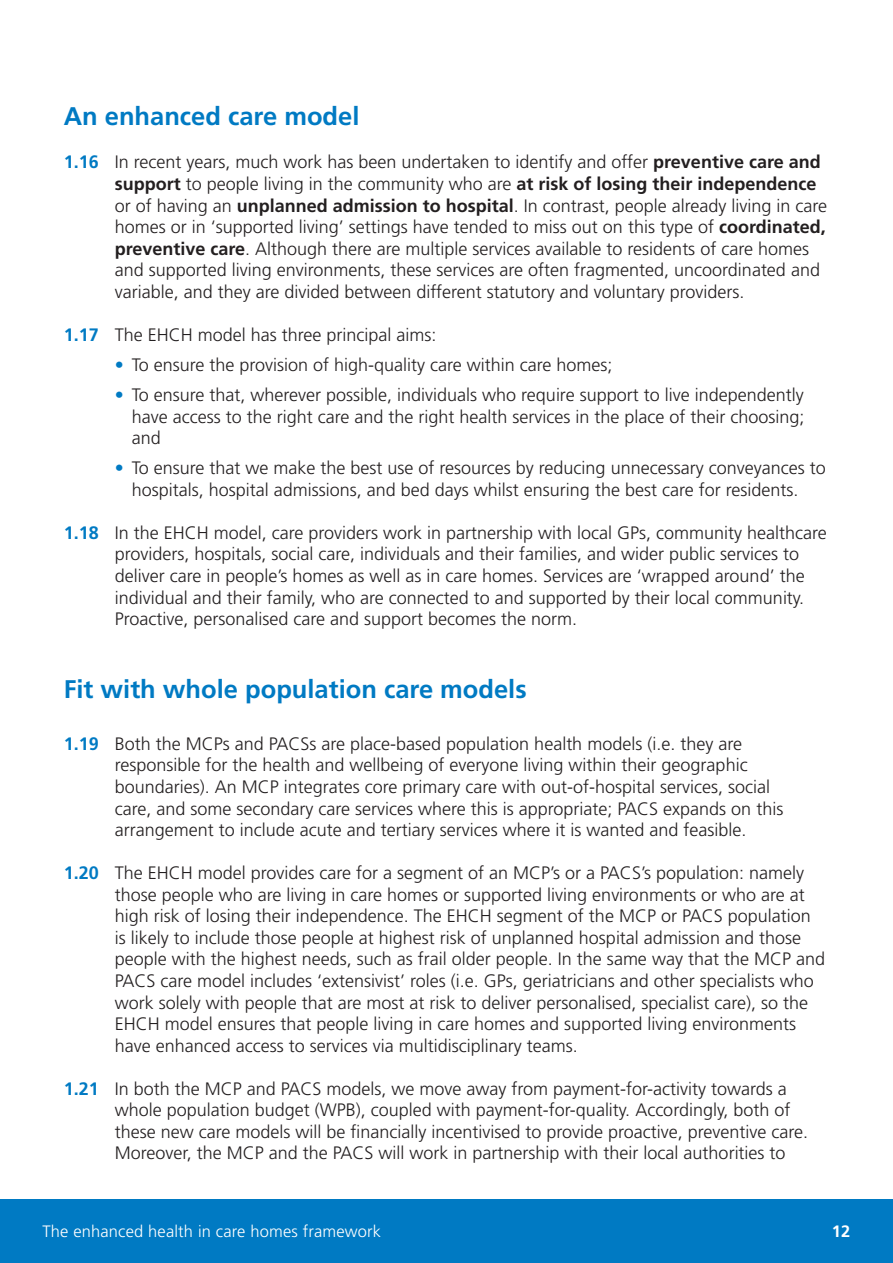
<style>
.page{position:relative;width:893px;height:1263px;background:#fff}
.page>*{position:absolute;margin:0;border:0;box-sizing:border-box;transform-origin:0 0}
.t1{font:700 25.5px "Frutiger";color:#007ac3}
.t2{font:300 18px/21.6px "Frutiger";color:#231f20}
.t3{font:300 16.5px "Frutiger";letter-spacing:.01em;color:#fff}
.t4{font:700 16.5px "Frutiger";color:#fff}
.s1{font-weight:700;color:#007ac3}
.s2{font-weight:700}
.s3{color:#007ac3}
</style>
<div class="page">
<div style="left:0;top:1199px;width:893px;height:64px;background:#007ac3"></div>
<p class="t1" style="left:64px;top:102px;width:297px">An enhanced care model</p>
<p class="t2" style="left:115px;top:152px;width:714px;text-indent:-51px"><span class="s1">1.16</span> In recent years, much work has been undertaken to identify and offer <span class="s2">preventive care and support</span> to people living in the community who are <span class="s2">at risk of losing their independence </span>or of having an <span class="s2">unplanned admission to hospital</span>. In contrast, people already living in care homes or in ‘supported living’ settings have tended to miss out on this type of <span class="s2">coordinated, preventive care</span>. Although there are multiple services available to residents of care homes and supported living environments, these services are often fragmented, uncoordinated and variable, and they are divided between different statutory and voluntary providers.</p>
<p class="t2" style="left:64px;top:324px;width:374px"><span class="s1">1.17</span> The EHCH model has three principal aims:</p>
<p class="t2" style="left:115px;top:354px;width:499px"><span class="s3">•</span> To ensure the provision of high-quality care within care homes;</p>
<p class="t2" style="left:132px;top:384px;width:674px;text-align:justify;text-indent:-17px"><span class="s3">•</span> To ensure that, wherever possible, individuals who require support to live independently have access to the right care and the right health services in the place of their choosing; and</p>
<p class="t2" style="left:115px;top:457px;width:712px;text-align:center"><span class="s3">•</span> To ensure that we make the best use of resources by reducing unnecessary conveyances to hospitals, hospital admissions, and bed days whilst ensuring the best care for residents.</p>
<p class="t2" style="left:115px;top:522px;width:714px;text-indent:-51px"><span class="s1">1.18</span> In the EHCH model, care providers work in partnership with local GPs, community healthcare providers, hospitals, social care, individuals and their families, and wider public services to deliver care in people’s homes as well as in care homes. Services are ‘wrapped around’ the individual and their family, who are connected to and supported by their local community.<br>Proactive, personalised care and support becomes the norm.</p>
<p class="t1" style="left:64px;top:674px;width:464px">Fit with whole population care models</p>
<p class="t2" style="left:115px;top:733px;width:670px;text-indent:-51px"><span class="s1">1.19</span> Both the MCPs and PACSs are place-based population health models (i.e. they are responsible for the health and wellbeing of everyone living within their geographic boundaries). An MCP integrates core primary care with out-of-hospital services, social care, and some secondary care services where this is appropriate; PACS expands on this arrangement to include acute and tertiary services where it is wanted and feasible.</p>
<p class="t2" style="left:115px;top:862px;width:712px;text-indent:-51px"><span class="s1">1.20</span> The EHCH model provides care for a segment of an MCP’s or a PACS’s population: namely those people who are living in care homes or supported living environments or who are at high risk of losing their independence. The EHCH segment of the MCP or PACS population is likely to include those people at highest risk of unplanned hospital admission and those people with the highest needs, such as frail older people. In the same way that the MCP and PACS care model includes ‘extensivist’ roles (i.e. GPs, geriatricians and other specialists who work solely with people that are most at risk to deliver personalised, specialist care), so the EHCH model ensures that people living in care homes and supported living environments have enhanced access to services via multidisciplinary teams.</p>
<p class="t2" style="left:115px;top:1078px;width:695px;text-indent:-51px"><span class="s1">1.21</span> In both the MCP and PACS models, we move away from payment-for-activity towards a whole population budget (WPB), coupled with payment-for-quality. Accordingly, both of these new care models will be financially incentivised to provide proactive, preventive care.<br>Moreover, the MCP and the PACS will work in partnership with their local authorities to</p>
<p class="t3" style="left:43px;top:1222px;width:340px">The enhanced health in care homes framework</p>
<p class="t4" style="left:832px;top:1222px;width:20px">12</p>
</div>
